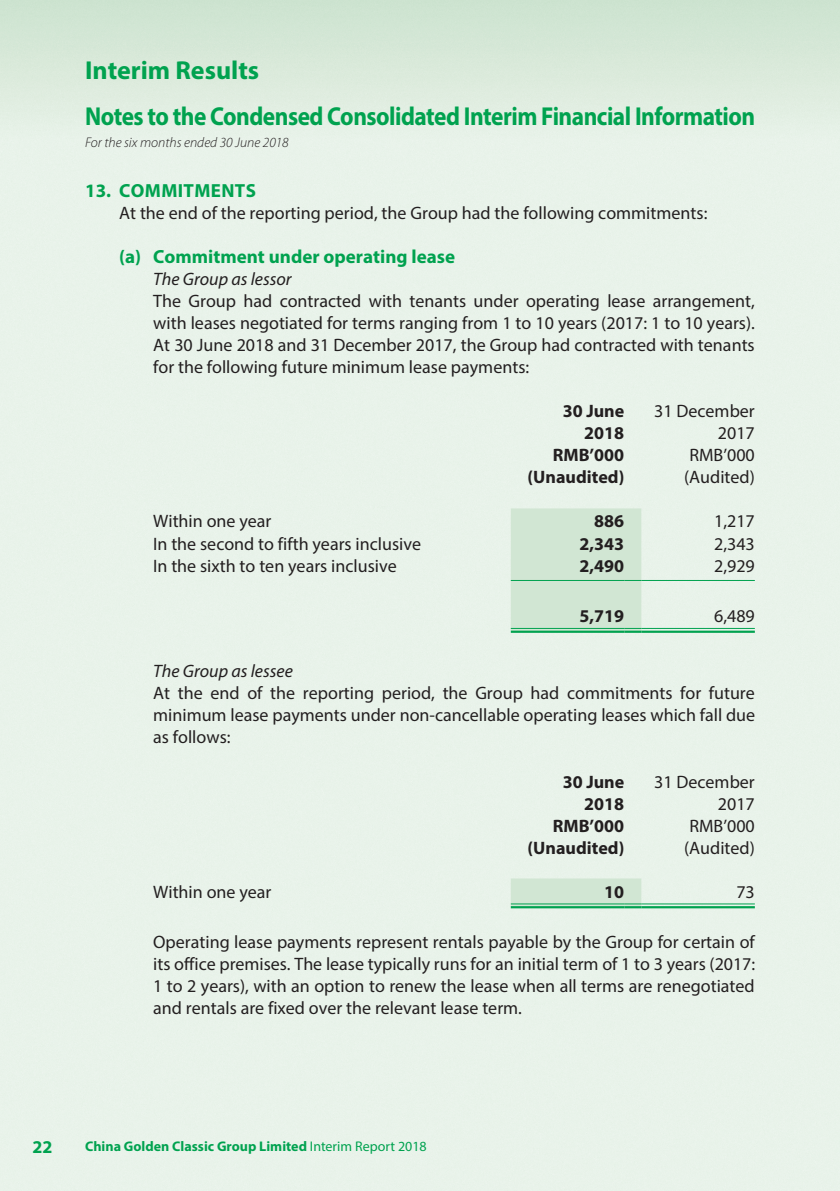
<style>
.page{position:relative;width:840px;height:1191px;background:#fff}
.page>*{position:absolute;margin:0;border:0;box-sizing:border-box;transform-origin:0 0}
.t1{font:700 26px/45.6px "Myriad Pro";letter-spacing:-.02em;color:#00a24f}
.t2{font:700 19px "Myriad Pro";color:#00a24f}
.t3{font:700 19px "Myriad Pro";letter-spacing:.02em;color:#00a24f}
.t4{font:18px/22px "Myriad Pro";color:#231f20;text-align:justify}
.t5{font:700 18px/22px "Myriad Pro";color:#231f20;text-align:right}
.t6{font:italic 18px "Myriad Pro";color:#231f20}
.t7{font:700 18px "Myriad Pro";color:#00a24f}
.t8{font:700 14px "Myriad Pro";color:#00a24f}
.t9{font:italic 300 14px "Myriad Pro";color:#231f20}
.s1{font-weight:400}
</style>
<div class="page">
<img style="left:0;top:0;width:839px;height:1191px">
<hr style="left:641px;top:580px;width:113px;height:1px;background:#00a24f">
<hr style="left:510px;top:630px;width:114px;height:3px;background:#00a24f">
<div style="left:510px;top:508px;width:131px;height:123px;background:#d1e6d3"></div>
<hr style="left:624px;top:630px;width:17px;height:3px;background:#00a24f">
<hr style="left:641px;top:628px;width:113px;height:1px;background:#00a24f">
<hr style="left:641px;top:630px;width:113px;height:3px;background:#00a24f">
<svg style="left:510px;top:878px;width:131px;height:30px;background:#bddfc6"></svg>
<hr style="left:641px;top:903px;width:113px;height:1px;background:#00a24f">
<hr style="left:641px;top:906px;width:113px;height:2px;background:#00a24f">
<h1 class="t1" style="left:85px;top:47px;width:671px">Interim Results<br>Notes to the Condensed Consolidated Interim Financial Information</h1>
<p class="t9" style="left:85px;top:134px;width:205px">For the six months ended 30 June 2018</p>
<p class="t3" style="left:85px;top:179px;width:172px">13. COMMITMENTS</p>
<p class="t4" style="left:119px;top:202px;width:589px">At the end of the reporting period, the Group had the following commitments:</p>
<p class="t2" style="left:119px;top:245px;width:337px">(a) Commitment under operating lease</p>
<p class="t6" style="left:153px;top:268px;width:140px">The Group as lessor</p>
<p class="t4" style="left:153px;top:290px;width:603px">The Group had contracted with tenants under operating lease arrangement, with leases negotiated for terms ranging from 1 to 10 years (2017: 1 to 10 years).<br>At 30 June 2018 and 31 December 2017, the Group had contracted with tenants for the following future minimum lease payments:</p>
<p class="t5" style="left:562px;top:400px;width:63px">30 June<br>2018</p>
<p class="t4" style="left:653px;top:400px;width:102px;text-align:right">31 December<br>2017</p>
<p class="t5" style="left:552px;top:444px;width:73px">RMB’000</p>
<p class="t4" style="left:689px;top:444px;width:67px">RMB’000</p>
<p class="t5" style="left:527px;top:466px;width:98px">(Unaudited)</p>
<p class="t4" style="left:683px;top:466px;width:72px">(Audited)</p>
<p class="t4" style="left:153px;top:510px;width:120px">Within one year</p>
<p class="t5" style="left:594px;top:510px;width:31px">886</p>
<p class="t4" style="left:713px;top:510px;width:42px">1,217</p>
<p class="t4" style="left:153px;top:532px;width:269px">In the second to fifth years inclusive</p>
<p class="t5" style="left:579px;top:532px;width:46px">2,343</p>
<p class="t4" style="left:713px;top:532px;width:42px">2,343</p>
<p class="t4" style="left:153px;top:554px;width:245px">In the sixth to ten years inclusive</p>
<p class="t5" style="left:579px;top:554px;width:46px">2,490</p>
<p class="t4" style="left:713px;top:554px;width:42px">2,929</p>
<p class="t5" style="left:579px;top:604px;width:46px">5,719</p>
<p class="t4" style="left:713px;top:604px;width:42px">6,489</p>
<p class="t6" style="left:153px;top:660px;width:141px">The Group as lessee</p>
<p class="t4" style="left:153px;top:682px;width:603px">At the end of the reporting period, the Group had commitments for future minimum lease payments under non-cancellable operating leases which fall due as follows:</p>
<p class="t5" style="left:562px;top:770px;width:63px">30 June<br>2018</p>
<p class="t4" style="left:653px;top:770px;width:102px;text-align:right">31 December<br>2017</p>
<p class="t5" style="left:552px;top:814px;width:73px">RMB’000</p>
<p class="t4" style="left:689px;top:814px;width:67px">RMB’000</p>
<p class="t5" style="left:527px;top:836px;width:98px">(Unaudited)</p>
<p class="t4" style="left:683px;top:836px;width:72px">(Audited)</p>
<p class="t4" style="left:153px;top:880px;width:120px">Within one year</p>
<p class="t5" style="left:604px;top:880px;width:21px">10</p>
<p class="t4" style="left:736px;top:880px;width:20px">73</p>
<p class="t4" style="left:153px;top:930px;width:603px">Operating lease payments represent rentals payable by the Group for certain of its office premises. The lease typically runs for an initial term of 1 to 3 years (2017:<br>1 to 2 years), with an option to renew the lease when all terms are renegotiated and rentals are fixed over the relevant lease term.</p>
<p class="t7" style="left:33px;top:1135px;width:21px">22</p>
<p class="t8" style="left:85px;top:1137px;width:343px">China Golden Classic Group Limited <span class="s1">Interim Report 2018</span></p>
</div>
